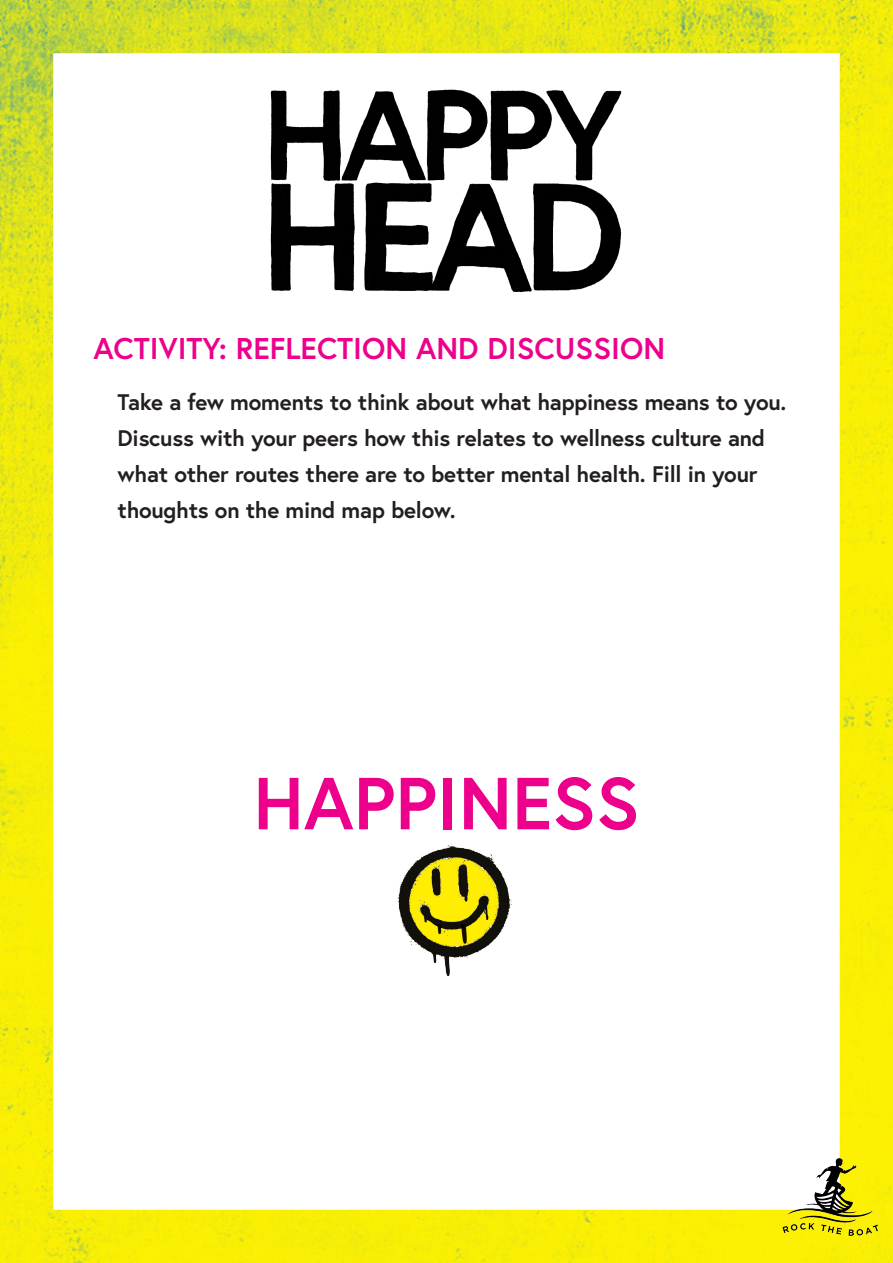
<style>
.page{position:relative;width:893px;height:1263px;background:#fff}
.page>*{position:absolute;margin:0;border:0;box-sizing:border-box;transform-origin:0 0}
.t1{font:700 73.5px "Europa";color:#ec008c}
.t2{font:700 30px "Europa";color:#ec008c}
.t3{font:700 22.5px/36px "Europa";letter-spacing:-.01em;color:#231f20}
</style>
<div class="page">
<img style="left:0;top:0;width:893px;height:1263px">
<div style="left:53px;top:53px;width:787px;height:1157px;background:#fff;border:2px solid #fff"></div>
<img style="left:224px;top:17px;width:445px;height:275px">
<img style="left:397px;top:843px;width:115px;height:134px">
<img style="left:778px;top:1148px;width:103px;height:102px">
<p class="t2" style="left:94px;top:328px;width:573px">ACTIVITY: REFLECTION AND DISCUSSION</p>
<p class="t3" style="left:118px;top:383px;width:670px">Take a few moments to think about what happiness means to you.<br>Discuss with your peers how this relates to wellness culture and what other routes there are to better mental health. Fill in your thoughts on the mind map below.</p>
<p class="t1" style="left:253px;top:753px;width:388px">HAPPINESS</p>
</div>
